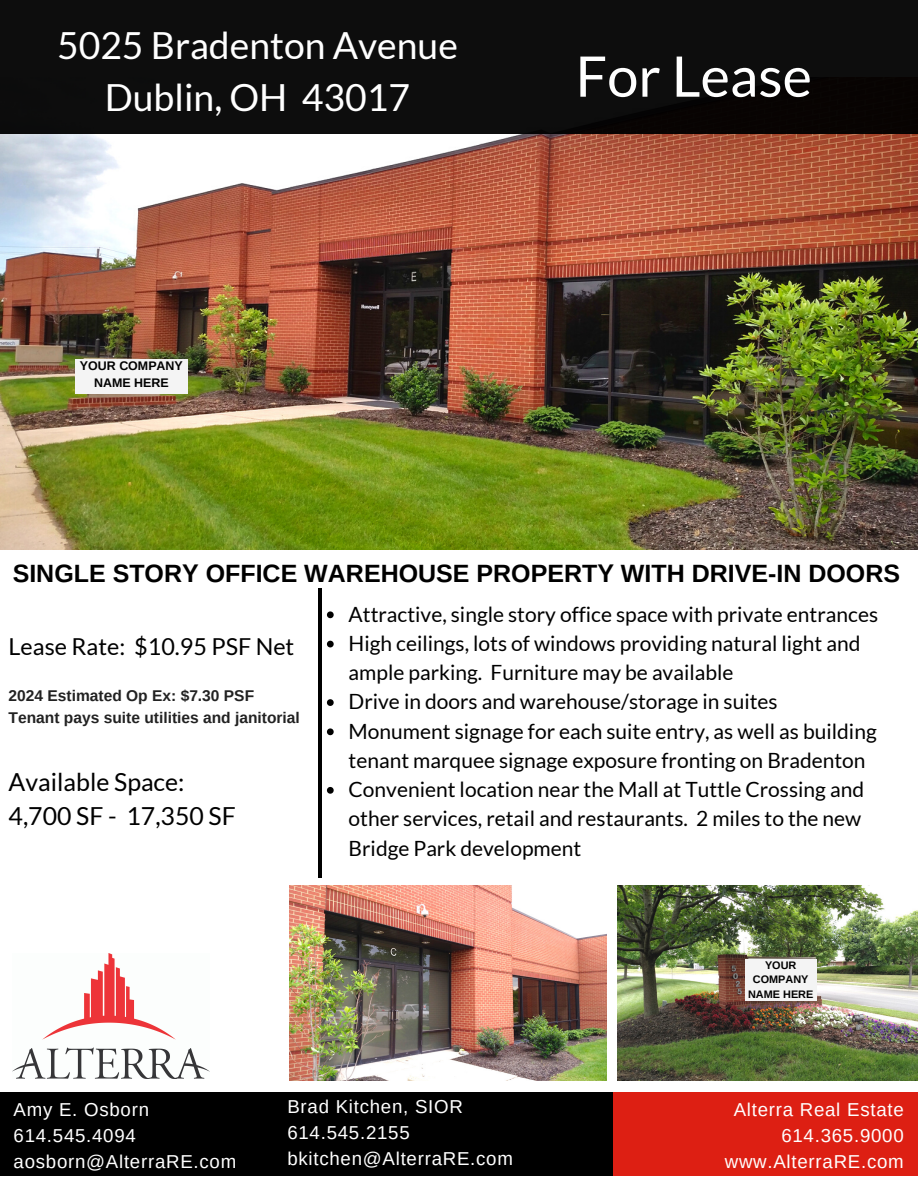
<style>
.page{position:relative;width:918px;height:1188px;background:#fff}
.page>*{position:absolute;margin:0;border:0;box-sizing:border-box;transform-origin:0 0}
.t1{font:55.95px "Lato";color:#fff}
.t2{font:37.35px/51.8px "Lato";color:#fff;text-align:center}
.t3{font:700 25.05px "Arimo";color:#000}
.t4{font:24.9px/33.8px "Lato";color:#000}
.t5{font:23.4px "Lato";color:#000}
.t6{font:21px/29.2px "Lato";color:#000}
.t7{font:18.75px/25.8px "Arimo";letter-spacing:.04em;color:#fff}
.t8{font:700 15.6px "Arimo";color:#222}
.t9{font:700 12.45px/16.8px "Arimo";color:#000;text-align:center}
.t10{font:700 10.95px/14.7px "Arimo";color:#000;text-align:center}
</style>
<div class="page">
<img style="left:0;top:133px;width:918px;height:417px">
<div style="left:0;top:0;width:918px;height:133px;background:#0d0d0d"></div>
<div style="left:0;top:1092px;width:615px;height:83px;background:#000"></div>
<div style="left:614px;top:1092px;width:304px;height:83px;background:#dd1f13"></div>
<svg style="left:327px;top:611px;width:7px;height:7px"></svg>
<svg style="left:327px;top:641px;width:7px;height:6px"></svg>
<svg style="left:327px;top:699px;width:7px;height:7px"></svg>
<svg style="left:327px;top:728px;width:7px;height:7px"></svg>
<svg style="left:327px;top:787px;width:7px;height:7px"></svg>
<hr style="left:318px;top:589px;width:3px;height:289px;background:#000">
<img style="left:13px;top:953px;width:197px;height:125px">
<img style="left:289px;top:886px;width:318px;height:195px">
<img style="left:618px;top:886px;width:300px;height:195px">
<div style="left:76px;top:359px;width:112px;height:35px;background:#f4f4f4"></div>
<div style="left:745px;top:959px;width:72px;height:42px;background:#f4f4f4"></div>
<p class="t2" style="left:57px;top:19px;width:402px">5025 Bradenton Avenue<br>Dublin, OH 43017</p>
<p class="t9" style="left:80px;top:357px;width:104px">YOUR COMPANY<br>NAME HERE</p>
<p class="t1" style="left:576px;top:41px;width:238px">For Lease</p>
<h2 class="t3" style="left:13px;top:559px;width:889px">SINGLE STORY OFFICE WAREHOUSE PROPERTY WITH DRIVE-IN DOORS</h2>
<h1 class="t5" style="left:9px;top:632px;width:287px">Lease Rate: $10.95 PSF Net</h1>
<p class="t8" style="left:9px;top:687px;width:247px">2024 Estimated Op Ex: $7.30 PSF</p>
<p class="t8" style="left:9px;top:709px;width:293px">Tenant pays suite utilities and janitorial</p>
<p class="t4" style="left:9px;top:765px;width:229px">Available Space:<br>4,700 SF - 17,350 SF</p>
<h3 class="t6" style="left:349px;top:599px;width:531px">Attractive, single story office space with private entrances</h3>
<h4 class="t6" style="left:349px;top:628px;width:513px">High ceilings, lots of windows providing natural light and ample parking. Furniture may be available</h4>
<h4 class="t6" style="left:349px;top:687px;width:431px">Drive in doors and warehouse/storage in suites</h4>
<p class="t6" style="left:349px;top:716px;width:530px">Monument signage for each suite entry, as well as building tenant marquee signage exposure fronting on Bradenton</p>
<p class="t6" style="left:349px;top:774px;width:517px">Convenient location near the Mall at Tuttle Crossing and other services, retail and restaurants. 2 miles to the new<br>Bridge Park development</p>
<h6 class="t10" style="left:748px;top:957px;width:67px">YOUR<br>COMPANY<br>NAME HERE</h6>
<h6 class="t7" style="left:287px;top:1093px;width:227px">Brad Kitchen, SIOR<br>614.545.2155 bkitchen@AlterraRE.com</h6>
<p class="t7" style="left:14px;top:1097px;width:224px">Amy E. Osborn<br>614.545.4094 aosborn@AlterraRE.com</p>
<p class="t7" style="left:725px;top:1096px;width:180px;text-align:right">Alterra Real Estate<br>614.365.9000 www.AlterraRE.com</p>
</div>
